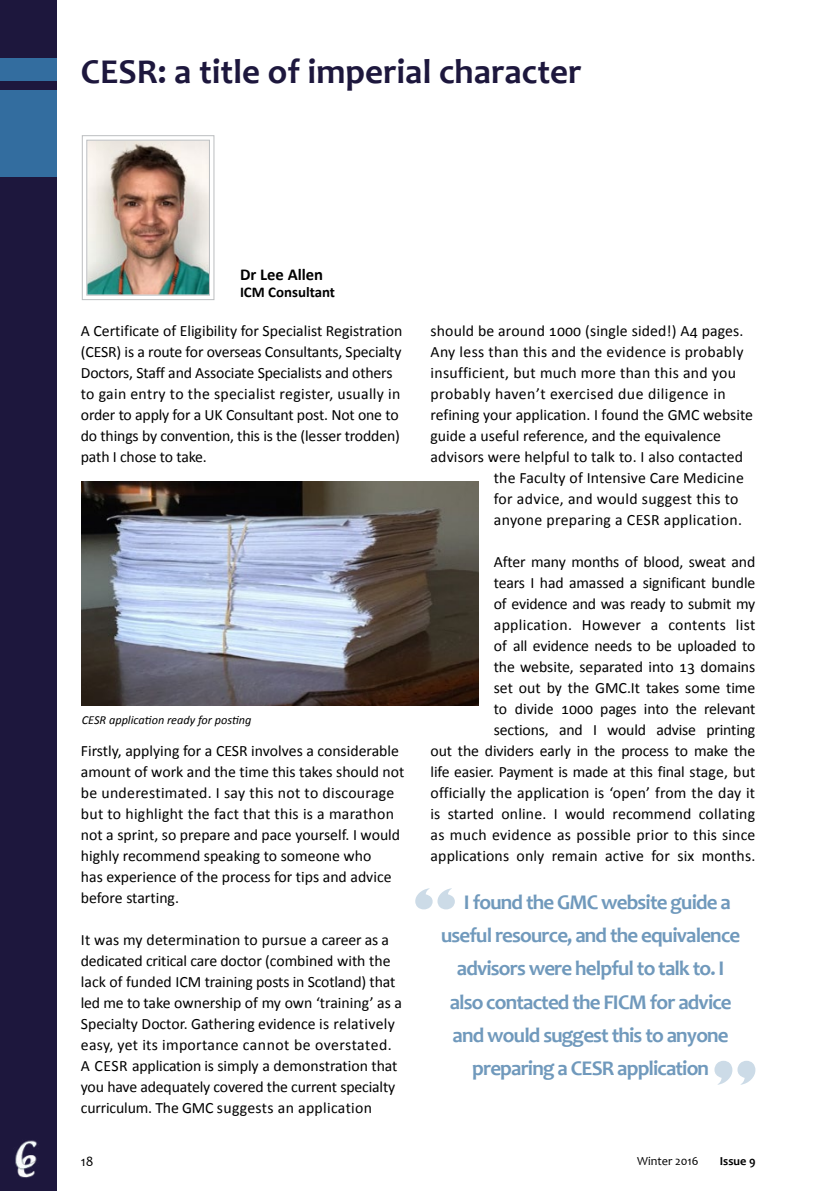
<style>
.page{position:relative;width:819px;height:1191px;background:#fff}
.page>*{position:absolute;margin:0;border:0;box-sizing:border-box;transform-origin:0 0}
.t1{font:700 35px "Candara";color:#1d173d}
.t2{font:700 21px "Candara";letter-spacing:-.04em;color:#7099bc}
.t3{font:700 16.62px "Calibri";color:#000}
.t4{font:15.75px/21px "Calibri";color:#000}
.t5{font:15.75px "Calibri";letter-spacing:.02em;color:#000}
.t6{font:15.75px "Calibri";letter-spacing:.03em;color:#000}
.t7{font:700 14.88px "Calibri";color:#000}
.t8{font:14px "Candara";color:#000}
.t9{font:italic 12.25px "Calibri";color:#000}
.t10{font:12.25px "Candara";color:#000}
.t11{font:700 12.25px "Candara";color:#000}
</style>
<div class="page">
<div style="left:0;top:0;width:56px;height:1191px;background:#1d173d"></div>
<div style="left:0;top:90px;width:56px;height:87px;background:#336d9f"></div>
<div style="left:0;top:59px;width:56px;height:22px;background:#336d9f"></div>
<img style="left:15px;top:1140px;width:24px;height:38px">
<img style="left:81px;top:135px;width:134px;height:165px">
<div style="left:86px;top:140px;width:124px;height:155px;border:1px solid #bcbec0"></div>
<img style="left:82px;top:482px;width:397px;height:223px">
<svg style="left:415px;top:888px;width:40px;height:21px"></svg>
<svg style="left:714px;top:1060px;width:41px;height:24px"></svg>
<h1 class="t1" style="left:81px;top:50px;width:502px">CESR: a title of imperial character</h1>
<p class="t3" style="left:240px;top:263px;width:85px">Dr Lee Allen</p>
<p class="t7" style="left:240px;top:283px;width:96px">ICM Consultant</p>
<p class="t4" style="left:81px;top:320px;width:323px">A Certificate of Eligibility for Specialist Registration (CESR) is a route for overseas Consultants, Specialty Doctors, Staff and Associate Specialists and others to gain entry to the specialist register, usually in order to apply for a UK Consultant post. Not one to do things by convention, this is the (lesser trodden) path I chose to take.</p>
<p class="t9" style="left:82px;top:712px;width:171px">CESR application ready for posting</p>
<p class="t4" style="left:81px;top:740px;width:325px">Firstly, applying for a CESR involves a considerable amount of work and the time this takes should not be underestimated. I say this not to discourage but to highlight the fact that this is a marathon not a sprint, so prepare and pace yourself. I would highly recommend speaking to someone who<br>has experience of the process for tips and advice before starting.</p>
<p class="t4" style="left:81px;top:929px;width:323px">It was my determination to pursue a career as a dedicated critical care doctor (combined with the lack of funded ICM training posts in Scotland) that led me to take ownership of my own ‘training’ as a Specialty Doctor. Gathering evidence is relatively easy, yet its importance cannot be overstated.<br>A CESR application is simply a demonstration that you have adequately covered the current specialty curriculum. The GMC suggests an application</p>
<p class="t4" style="left:430px;top:320px;width:314px">should be around 1000 (single sided!) A4 pages.</p>
<p class="t5" style="left:430px;top:342px;width:314px">Any less than this and the evidence is probably</p>
<p class="t5" style="left:430px;top:363px;width:307px">insufficient, but much more than this and you</p>
<p class="t6" style="left:430px;top:384px;width:296px">probably haven’t exercised due diligence in</p>
<p class="t4" style="left:430px;top:404px;width:324px">refining your application. I found the GMC website</p>
<p class="t4" style="left:430px;top:425px;width:292px">guide a useful reference, and the equivalence</p>
<p class="t4" style="left:430px;top:446px;width:314px">advisors were helpful to talk to. I also contacted</p>
<p class="t4" style="left:494px;top:467px;width:251px">the Faculty of Intensive Care Medicine</p>
<p class="t5" style="left:494px;top:489px;width:246px">for advice, and would suggest this to</p>
<p class="t5" style="left:494px;top:510px;width:250px">anyone preparing a CESR application.</p>
<p class="t4" style="left:430px;top:551px;width:326px;text-align:right">After many months of blood, sweat and<br>tears I had amassed a significant bundle<br>of evidence and was ready to submit my application. However a contents list<br>of all evidence needs to be uploaded to<br>the website, separated into 13 domains<br>set out by the GMC.It takes some time<br>to divide 1000 pages into the relevant<br>sections, and I would advise printing<br>out the dividers early in the process to make the life easier. Payment is made at this final stage, but officially the application is ‘open’ from the day it is started online. I would recommend collating as much evidence as possible prior to this since applications only remain active for six months.</p>
<h2 class="t2" style="left:464px;top:888px;width:268px">I found the GMC website guide a</h2>
<h2 class="t2" style="left:441px;top:922px;width:301px">useful resource, and the equivalence</h2>
<h2 class="t2" style="left:457px;top:955px;width:269px">advisors were helpful to talk to. I</h2>
<h2 class="t2" style="left:449px;top:988px;width:283px">also contacted the FICM for advice</h2>
<h2 class="t2" style="left:452px;top:1021px;width:277px">and would suggest this to anyone</h2>
<h2 class="t2" style="left:472px;top:1055px;width:238px">preparing a CESR application</h2>
<p class="t8" style="left:81px;top:1153px;width:14px">18</p>
<p class="t10" style="left:637px;top:1153px;width:63px">Winter 2016</p>
<p class="t11" style="left:719px;top:1153px;width:37px">Issue 9</p>
</div>
